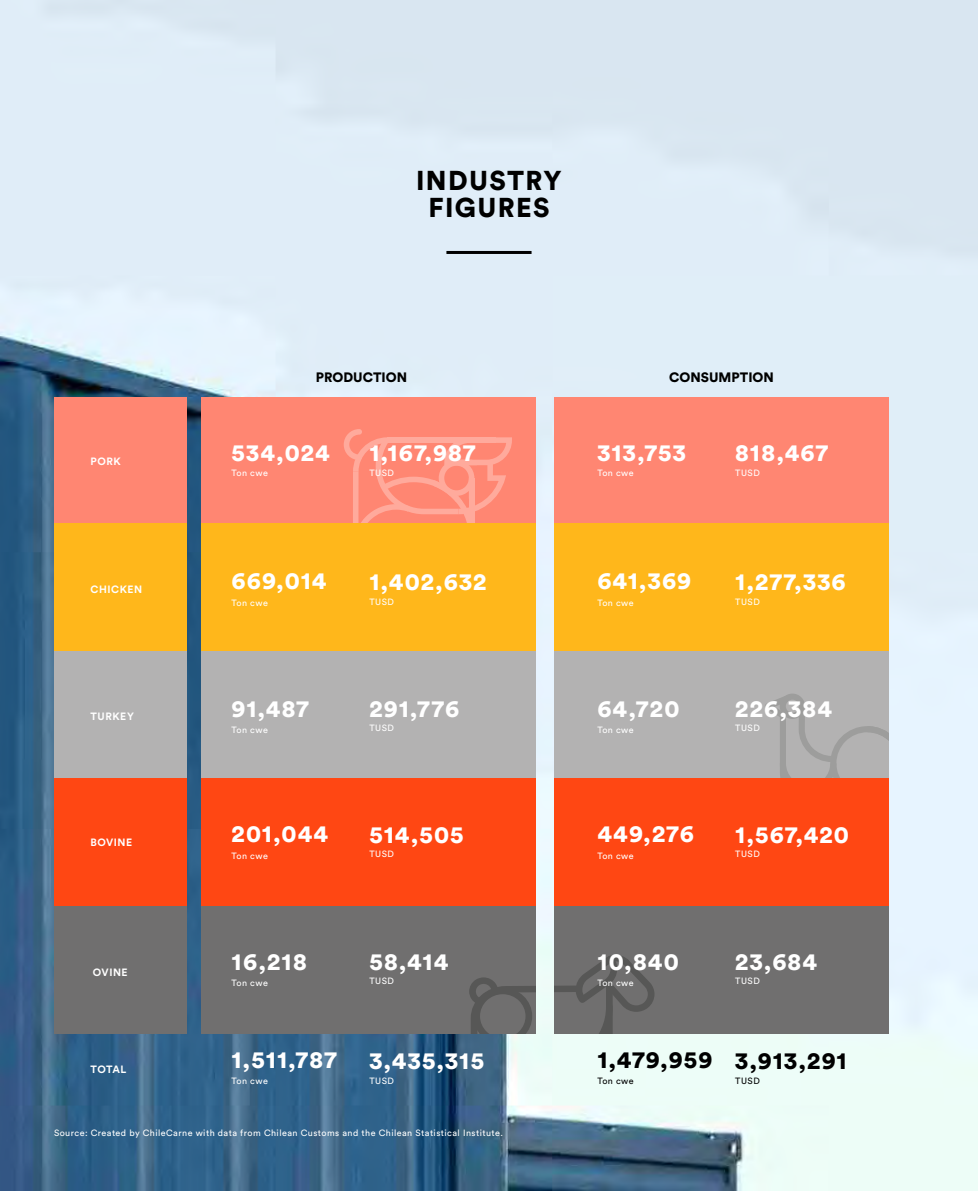
<style>
.page{position:relative;width:978px;height:1191px;background:#fff}
.page>*{position:absolute;margin:0;border:0;box-sizing:border-box;transform-origin:0 0}
.t1{font:900 27px/27px "Circular Std";letter-spacing:.05em;color:#000;text-align:center}
.t2{font:900 24px "Circular Std";letter-spacing:.05em;color:#fff}
.t3{font:900 24px "Circular Std";letter-spacing:.05em;color:#000}
.t4{font:900 13.5px "Circular Std";color:#000}
.t5{font:700 10.5px "Circular Std";letter-spacing:.05em;color:#fff}
.t6{font:9px "Circular Std";letter-spacing:.05em;color:#fff}
.t7{font:9px "Circular Std";letter-spacing:.05em;color:#000}
</style>
<div class="page">
<img style="left:0;top:0;width:978px;height:1191px">
<div style="left:54px;top:397px;width:133px;height:128px;background:#ff8672"></div>
<div style="left:54px;top:523px;width:133px;height:128px;background:#ffb71b"></div>
<div style="left:54px;top:651px;width:133px;height:127px;background:#b3b2b2"></div>
<div style="left:54px;top:778px;width:133px;height:128px;background:#ff4713"></div>
<div style="left:54px;top:906px;width:133px;height:127px;background:#706f6f"></div>
<div style="left:201px;top:397px;width:335px;height:128px;background:#ff8672"></div>
<svg style="left:344px;top:429px;width:168px;height:94px"></svg>
<div style="left:201px;top:523px;width:335px;height:128px;background:#ffb71b"></div>
<div style="left:201px;top:651px;width:335px;height:127px;background:#b3b2b2"></div>
<div style="left:201px;top:778px;width:335px;height:128px;background:#ff4713"></div>
<div style="left:201px;top:906px;width:335px;height:127px;background:#706f6f"></div>
<svg style="left:469px;top:977px;width:67px;height:56px"></svg>
<div style="left:554px;top:397px;width:335px;height:128px;background:#ff8672"></div>
<div style="left:554px;top:523px;width:335px;height:128px;background:#ffb71b"></div>
<div style="left:554px;top:651px;width:335px;height:127px;background:#b3b2b2"></div>
<svg style="left:765px;top:694px;width:124px;height:84px"></svg>
<div style="left:554px;top:778px;width:335px;height:128px;background:#ff4713"></div>
<div style="left:554px;top:906px;width:335px;height:127px;background:#706f6f"></div>
<svg style="left:554px;top:955px;width:100px;height:78px"></svg>
<hr style="left:446px;top:251px;width:86px;height:3px;background:#000">
<h1 class="t1" style="left:416px;top:166px;width:147px">INDUSTRY<br>FIGURES</h1>
<p class="t5" style="left:91px;top:454px;width:32px">PORK</p>
<p class="t5" style="left:91px;top:582px;width:53px">CHICKEN</p>
<p class="t5" style="left:91px;top:709px;width:45px">TURKEY</p>
<p class="t5" style="left:91px;top:835px;width:43px">BOVINE</p>
<p class="t5" style="left:93px;top:965px;width:36px">OVINE</p>
<p class="t5" style="left:91px;top:1062px;width:37px">TOTAL</p>
<h3 class="t4" style="left:316px;top:368px;width:93px">PRODUCTION</h3>
<h3 class="t4" style="left:669px;top:368px;width:106px">CONSUMPTION</h3>
<h2 class="t2" style="left:232px;top:437px;width:100px">534,024</h2>
<h2 class="t2" style="left:597px;top:437px;width:90px">313,753</h2>
<p class="t6" style="left:232px;top:467px;width:38px">Ton cwe</p>
<p class="t6" style="left:597px;top:467px;width:38px">Ton cwe</p>
<h2 class="t2" style="left:369px;top:437px;width:107px">1,167,987</h2>
<h2 class="t2" style="left:735px;top:437px;width:95px">818,467</h2>
<p class="t6" style="left:369px;top:467px;width:26px">TUSD</p>
<p class="t6" style="left:735px;top:467px;width:26px">TUSD</p>
<h2 class="t2" style="left:232px;top:564px;width:96px">669,014</h2>
<h2 class="t2" style="left:597px;top:564px;width:95px">641,369</h2>
<p class="t6" style="left:232px;top:597px;width:38px">Ton cwe</p>
<p class="t6" style="left:597px;top:597px;width:38px">Ton cwe</p>
<h2 class="t2" style="left:369px;top:565px;width:118px">1,402,632</h2>
<h2 class="t2" style="left:735px;top:565px;width:112px">1,277,336</h2>
<p class="t6" style="left:369px;top:596px;width:26px">TUSD</p>
<p class="t6" style="left:735px;top:596px;width:26px">TUSD</p>
<h2 class="t2" style="left:369px;top:692px;width:91px">291,776</h2>
<h2 class="t2" style="left:735px;top:692px;width:98px">226,384</h2>
<p class="t6" style="left:369px;top:722px;width:26px">TUSD</p>
<p class="t6" style="left:735px;top:722px;width:26px">TUSD</p>
<h2 class="t2" style="left:232px;top:692px;width:79px">91,487</h2>
<h2 class="t2" style="left:597px;top:692px;width:84px">64,720</h2>
<p class="t6" style="left:232px;top:724px;width:38px">Ton cwe</p>
<p class="t6" style="left:597px;top:724px;width:38px">Ton cwe</p>
<h2 class="t2" style="left:232px;top:817px;width:98px">201,044</h2>
<p class="t6" style="left:232px;top:850px;width:38px">Ton cwe</p>
<h2 class="t2" style="left:369px;top:818px;width:96px">514,505</h2>
<p class="t6" style="left:369px;top:848px;width:26px">TUSD</p>
<h2 class="t2" style="left:597px;top:817px;width:98px">449,276</h2>
<p class="t6" style="left:597px;top:850px;width:38px">Ton cwe</p>
<h2 class="t2" style="left:735px;top:818px;width:115px">1,567,420</h2>
<p class="t6" style="left:735px;top:848px;width:26px">TUSD</p>
<h2 class="t2" style="left:232px;top:945px;width:77px">16,218</h2>
<h2 class="t2" style="left:597px;top:945px;width:83px">10,840</h2>
<p class="t6" style="left:232px;top:977px;width:38px">Ton cwe</p>
<p class="t6" style="left:597px;top:977px;width:38px">Ton cwe</p>
<h2 class="t2" style="left:369px;top:945px;width:80px">58,414</h2>
<h2 class="t2" style="left:735px;top:945px;width:83px">23,684</h2>
<p class="t6" style="left:369px;top:975px;width:26px">TUSD</p>
<p class="t6" style="left:735px;top:975px;width:26px">TUSD</p>
<h2 class="t2" style="left:232px;top:1044px;width:107px">1,511,787</h2>
<p class="t6" style="left:232px;top:1075px;width:38px">Ton cwe</p>
<h2 class="t2" style="left:369px;top:1044px;width:116px">3,435,315</h2>
<p class="t6" style="left:369px;top:1075px;width:26px">TUSD</p>
<h2 class="t3" style="left:597px;top:1044px;width:117px">1,479,959</h2>
<p class="t7" style="left:597px;top:1075px;width:38px">Ton cwe</p>
<h2 class="t3" style="left:735px;top:1044px;width:113px">3,913,291</h2>
<p class="t7" style="left:735px;top:1075px;width:26px">TUSD</p>
<p class="t6" style="left:54px;top:1127px;width:450px">Source: Created by ChileCarne with data from Chilean Customs and the Chilean Statistical Institute.</p>
</div>
